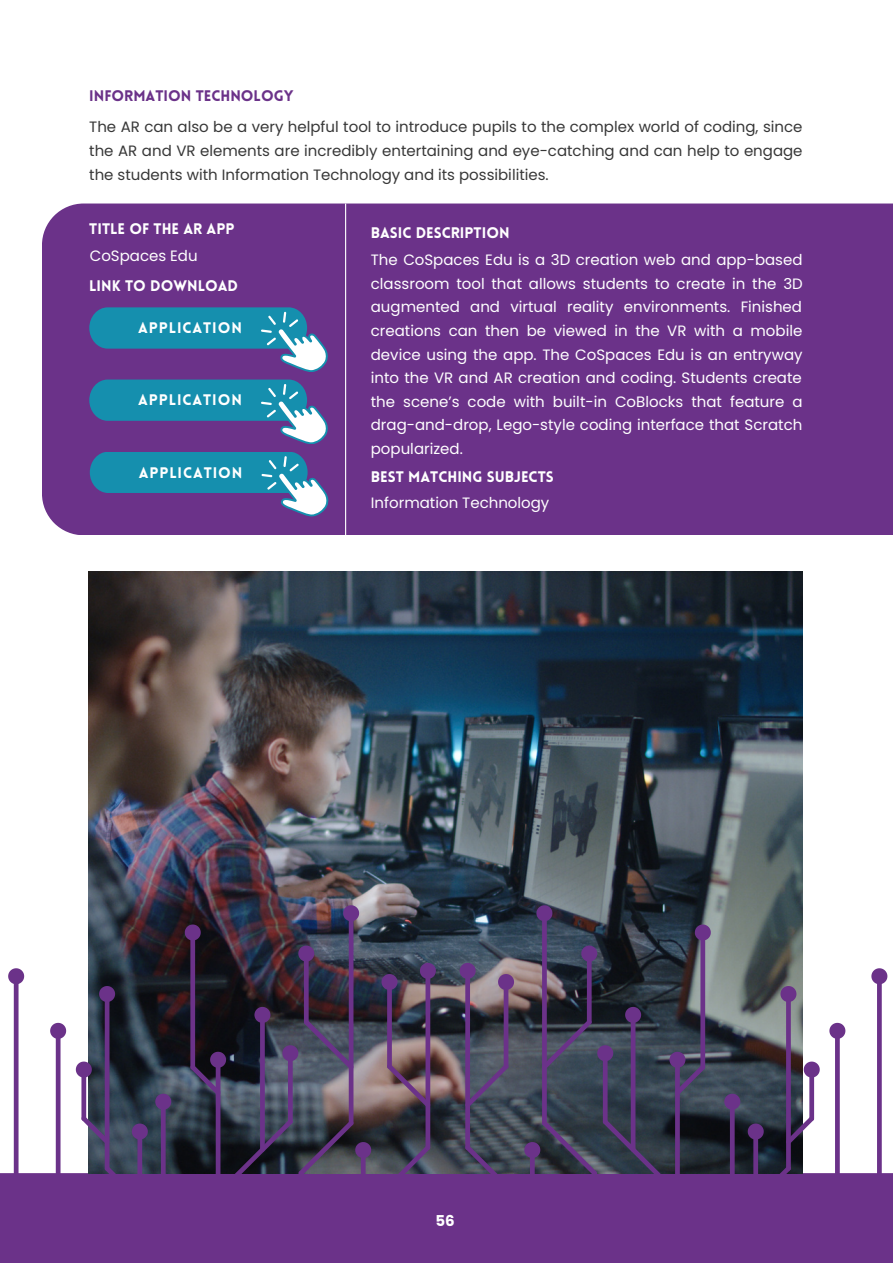
<style>
.page{position:relative;width:893px;height:1264px;background:#fff}
.page>*{position:absolute;margin:0;border:0;box-sizing:border-box;transform-origin:0 0}
.t1{font:15px/23.5px "Poppins";color:#fff;text-align:justify}
.t2{font:15px/23.5px "Poppins";color:#373737;text-align:justify}
.t3{font:900 15px "Lovelo";color:#fff}
.t4{font:900 15px "Lovelo";letter-spacing:.06em;color:#fff}
.t5{font:900 15px "Lovelo";color:#6b3289}
.t6{font:700 15px "Poppins";color:#fff}
</style>
<div class="page">
<div style="left:42px;top:203px;width:850px;height:332px;background:#6b3289"></div>
<svg style="left:89px;top:308px;width:240px;height:64px;background:#4674a6"></svg>
<svg style="left:89px;top:380px;width:240px;height:64px;background:#4574a6"></svg>
<svg style="left:90px;top:452px;width:239px;height:64px;background:#4575a6"></svg>
<hr style="left:345px;top:203px;width:1px;height:342px;background:#fff">
<div style="left:0;top:1173px;width:892px;height:89px;background:#6b3289"></div>
<img style="left:89px;top:571px;width:713px;height:601px">
<div style="left:876px;top:976px;width:5px;height:236px;background:#6b3289;border-radius:2px"></div>
<hr style="left:786px;top:994px;width:4px;height:176px;background:#6b3289;border-radius:2px">
<div style="left:809px;top:1069px;width:5px;height:51px;background:#6b3289;border-radius:2px"></div>
<div style="left:700px;top:932px;width:5px;height:137px;background:#6b3289;border-radius:2px"></div>
<hr style="left:542px;top:913px;width:4px;height:212px;background:#6b3289;border-radius:2px">
<hr style="left:587px;top:953px;width:4px;height:71px;background:#6b3289;border-radius:2px">
<div style="left:465px;top:970px;width:5px;height:179px;background:#6b3289;border-radius:2px"></div>
<div style="left:503px;top:982px;width:5px;height:86px;background:#6b3289;border-radius:2px"></div>
<div style="left:14px;top:976px;width:5px;height:236px;background:#6b3289;border-radius:2px"></div>
<hr style="left:105px;top:994px;width:4px;height:176px;background:#6b3289;border-radius:2px">
<div style="left:81px;top:1069px;width:5px;height:51px;background:#6b3289;border-radius:2px"></div>
<div style="left:190px;top:932px;width:5px;height:137px;background:#6b3289;border-radius:2px"></div>
<hr style="left:349px;top:913px;width:4px;height:212px;background:#6b3289;border-radius:2px">
<hr style="left:304px;top:953px;width:4px;height:71px;background:#6b3289;border-radius:2px">
<div style="left:425px;top:970px;width:5px;height:179px;background:#6b3289;border-radius:2px"></div>
<div style="left:387px;top:982px;width:5px;height:86px;background:#6b3289;border-radius:2px"></div>
<svg style="left:8px;top:968px;width:16px;height:16px"></svg>
<svg style="left:18px;top:1022px;width:48px;height:152px"></svg>
<svg style="left:76px;top:1061px;width:16px;height:16px"></svg>
<svg style="left:99px;top:986px;width:16px;height:16px"></svg>
<svg style="left:81px;top:1115px;width:67px;height:59px"></svg>
<svg style="left:155px;top:1093px;width:16px;height:81px"></svg>
<svg style="left:185px;top:924px;width:16px;height:16px"></svg>
<svg style="left:298px;top:945px;width:16px;height:16px"></svg>
<svg style="left:343px;top:905px;width:16px;height:16px"></svg>
<svg style="left:381px;top:974px;width:16px;height:16px"></svg>
<svg style="left:420px;top:962px;width:16px;height:16px"></svg>
<svg style="left:498px;top:974px;width:16px;height:16px"></svg>
<svg style="left:459px;top:962px;width:16px;height:16px"></svg>
<svg style="left:536px;top:905px;width:16px;height:16px"></svg>
<svg style="left:581px;top:945px;width:16px;height:16px"></svg>
<svg style="left:694px;top:924px;width:16px;height:16px"></svg>
<svg style="left:179px;top:1006px;width:537px;height:257px"></svg>
<svg style="left:724px;top:1093px;width:16px;height:81px"></svg>
<svg style="left:803px;top:1061px;width:16px;height:16px"></svg>
<svg style="left:780px;top:986px;width:16px;height:16px"></svg>
<svg style="left:829px;top:1022px;width:48px;height:152px"></svg>
<svg style="left:747px;top:1115px;width:67px;height:59px"></svg>
<svg style="left:871px;top:968px;width:16px;height:16px"></svg>
<p class="t5" style="left:89px;top:90px;width:206px">INFORMATION TECHNOLOGY</p>
<p class="t2" style="left:89px;top:115px;width:714px">The AR can also be a very helpful tool to introduce pupils to the complex world of coding, since the AR and VR elements are incredibly entertaining and eye-catching and can help to engage the students with Information Technology and its possibilities.</p>
<p class="t3" style="left:89px;top:223px;width:147px">TITLE OF THE AR APP</p>
<p class="t1" style="left:90px;top:244px;width:109px">CoSpaces Edu</p>
<p class="t3" style="left:89px;top:279px;width:150px">LINK TO DOWNLOAD</p>
<p class="t4" style="left:138px;top:322px;width:105px">APPLICATION</p>
<p class="t4" style="left:138px;top:394px;width:105px">APPLICATION</p>
<p class="t4" style="left:139px;top:466px;width:105px">APPLICATION</p>
<p class="t3" style="left:371px;top:227px;width:140px">BASIC DESCRIPTION</p>
<p class="t1" style="left:371px;top:248px;width:433px">The CoSpaces Edu is a 3D creation web and app-based classroom tool that allows students to create in the 3D augmented and virtual reality environments. Finished creations can then be viewed in the VR with a mobile device using the app. The CoSpaces Edu is an entryway into the VR and AR creation and coding. Students create the scene’s code with built-in CoBlocks that feature a drag-and-drop, Lego-style coding interface that Scratch popularized.</p>
<p class="t3" style="left:371px;top:470px;width:184px">BEST MATCHING SUBJECTS</p>
<p class="t1" style="left:371px;top:491px;width:180px">Information Technology</p>
<p class="t6" style="left:435px;top:1210px;width:21px">56</p>
</div>
